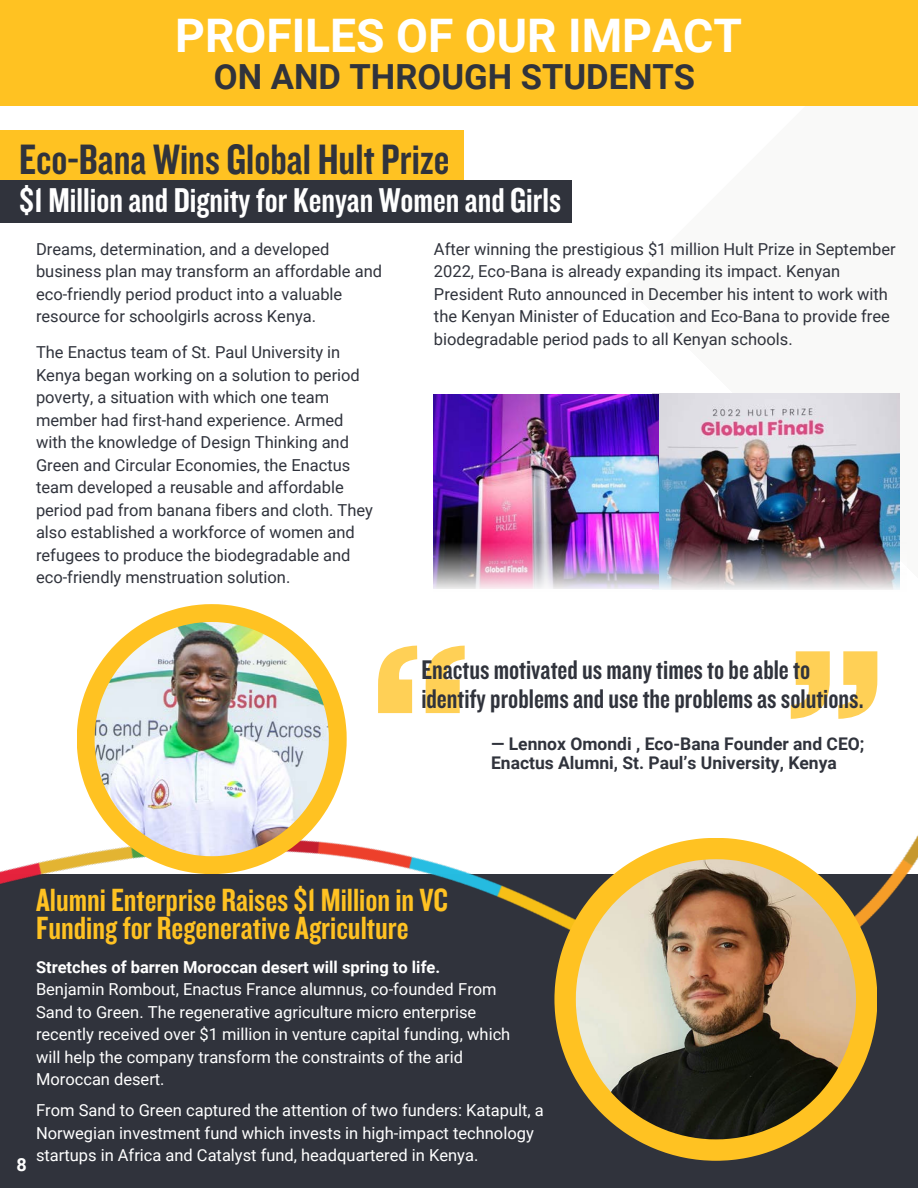
<style>
.page{position:relative;width:918px;height:1188px;background:#fff}
.page>*{position:absolute;margin:0;border:0;box-sizing:border-box;transform-origin:0 0}
.t1{font:700 46.2px "Roboto";color:#fff}
.t2{font:44.1px "Knockout HTF49 Liteweight";color:#30333c}
.t3{font:35.85px "Knockout HTF49 Liteweight";color:#fff}
.t4{font:700 34.65px "Roboto";color:#30333c}
.t5{font:33.3px/27.2px "Knockout HTF49 Liteweight";color:#ffc222}
.t6{font:28.05px/28.2px "Knockout HTF49 Liteweight";color:#30333c}
.t7{font:700 18px "Roboto";color:#fff}
.t8{font:700 17.55px/18.6px "Roboto";color:#30333c}
.t9{font:16.5px/22.5px "Roboto";color:#30333c}
.t10{font:16.5px/22.5px "Roboto";color:#fff}
.s1{font-weight:700}
</style>
<div class="page">
<div style="left:0;top:0;width:918px;height:105px;background:#ffc222"></div>
<div style="left:0;top:130px;width:464px;height:57px;background:#ffc222"></div>
<div style="left:0;top:181px;width:572px;height:42px;background:#30333c"></div>
<img style="left:0;top:486px;width:918px;height:702px">
<svg style="left:554px;top:838px;width:323px;height:323px"></svg>
<img style="left:576px;top:859px;width:280px;height:280px">
<img style="left:653px;top:393px;width:246px;height:150px">
<svg style="left:77px;top:604px;width:270px;height:270px"></svg>
<img style="left:95px;top:622px;width:234px;height:234px">
<img style="left:434px;top:394px;width:225px;height:149px">
<img style="left:434px;top:543px;width:472px;height:48px">
<p class="t1" style="left:175px;top:10px;width:568px">PROFILES OF OUR IMPACT</p>
<p class="t4" style="left:214px;top:56px;width:483px">ON AND THROUGH STUDENTS</p>
<p class="t2" style="left:19px;top:137px;width:432px">Eco-Bana Wins Global Hult Prize</p>
<p class="t3" style="left:19px;top:182px;width:544px">$1 Million and Dignity for Kenyan Women and Girls</p>
<p class="t9" style="left:36px;top:238px;width:348px">Dreams, determination, and a developed business plan may transform an affordable and eco-friendly period product into a valuable resource for schoolgirls across Kenya.</p>
<p class="t9" style="left:36px;top:341px;width:338px">The Enactus team of St. Paul University in Kenya began working on a solution to period poverty, a situation with which one team member had first-hand experience. Armed with the knowledge of Design Thinking and Green and Circular Economies, the Enactus team developed a reusable and affordable period pad from banana fibers and cloth. They also established a workforce of women and refugees to produce the biodegradable and eco-friendly menstruation solution.</p>
<p class="t9" style="left:434px;top:238px;width:463px">After winning the prestigious $1 million Hult Prize in September 2022, Eco-Bana is already expanding its impact. Kenyan President Ruto announced in December his intent to work with the Kenyan Minister of Education and Eco-Bana to provide free biodegradable period pads to all Kenyan schools.</p>
<p class="t6" style="left:421px;top:657px;width:444px">Enactus motivated us many times to be able to identify problems and use the problems as solutions.</p>
<p class="t8" style="left:491px;top:735px;width:375px">— Lennox Omondi , Eco-Bana Founder and CEO;<br>Enactus Alumni, St. Paul’s University, Kenya</p>
<p class="t5" style="left:36px;top:888px;width:413px">Alumni Enterprise Raises $1 Million in VC<br>Funding for Regenerative Agriculture</p>
<p class="t7" style="left:17px;top:1154px;width:12px">8</p>
<p class="t10" style="left:36px;top:956px;width:476px"><span class="s1">Stretches of barren Moroccan desert will spring to life.<br></span>Benjamin Rombout, Enactus France alumnus, co-founded From Sand to Green. The regenerative agriculture micro enterprise recently received over $1 million in venture capital funding, which will help the company transform the constraints of the arid Moroccan desert.</p>
<p class="t10" style="left:36px;top:1099px;width:509px">From Sand to Green captured the attention of two funders: Katapult, a<br>Norwegian investment fund which invests in high-impact technology startups in Africa and Catalyst fund, headquartered in Kenya.</p>
</div>
